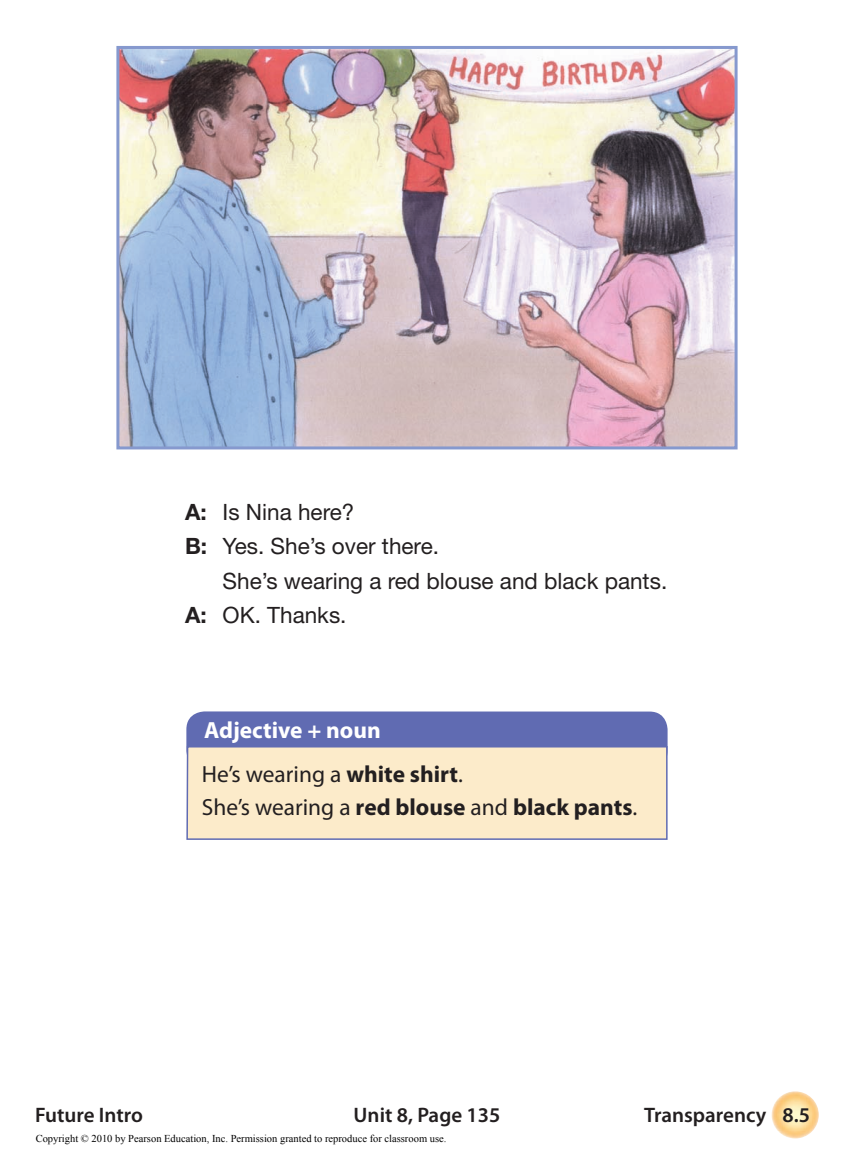
<style>
.page{position:relative;width:854px;height:1159px;background:#fff}
.page>*{position:absolute;margin:0;border:0;box-sizing:border-box;transform-origin:0 0}
.t1{font:700 23.4px/44.5px "Myriad Pro";color:#fff}
.t2{font:700 23.4px "Myriad Pro";color:#231f20}
.t3{font:22.5px "Helvetica Neue";color:#231f20}
.t4{font:600 21px "Myriad Pro";color:#231f20}
.t5{font:10.5px "Times New Roman";color:#000}
.s1{font-weight:700}
.s2{font-weight:400;color:#231f20}
.s3{color:#231f20}
.s4{font-weight:400}
</style>
<div class="page">
<img style="left:771px;top:1091px;width:47px;height:47px;border-radius:50%">
<img style="left:120px;top:50px;width:613px;height:395px">
<div style="left:116px;top:46px;width:621px;height:403px;border:3px solid #8699ce"></div>
<div style="left:186px;top:711px;width:481px;height:57px;background:#606bb2;border-radius:18px"></div>
<div style="left:186px;top:745px;width:482px;height:95px;background:#fcebca"></div>
<p class="t3" style="left:185px;top:503px;width:171px"><span class="s1">A:</span> Is Nina here?</p>
<p class="t3" style="left:185px;top:538px;width:255px"><span class="s1">B:</span> Yes. She’s over there.</p>
<p class="t3" style="left:222px;top:572px;width:446px">She’s wearing a red blouse and black pants.</p>
<p class="t3" style="left:185px;top:607px;width:163px"><span class="s1">A:</span> OK. Thanks.</p>
<p class="t1" style="left:202px;top:709px;width:262px">Adjective + noun<br><span class="s2">He’s wearing a</span> <span class="s3">white shirt</span><span class="s2">.</span></p>
<p class="t2" style="left:202px;top:798px;width:436px"><span class="s4">She’s wearing a</span> red blouse <span class="s4">and</span> black pants<span class="s4">.</span></p>
<p class="t4" style="left:35px;top:1101px;width:109px">Future Intro</p>
<p class="t4" style="left:353px;top:1101px;width:148px">Unit 8, Page 135</p>
<p class="t4" style="left:644px;top:1101px;width:167px">Transparency 8.5</p>
<p class="t5" style="left:36px;top:1131px;width:412px">Copyright © 2010 by Pearson Education, Inc. Permission granted to reproduce for classroom use.</p>
</div>
